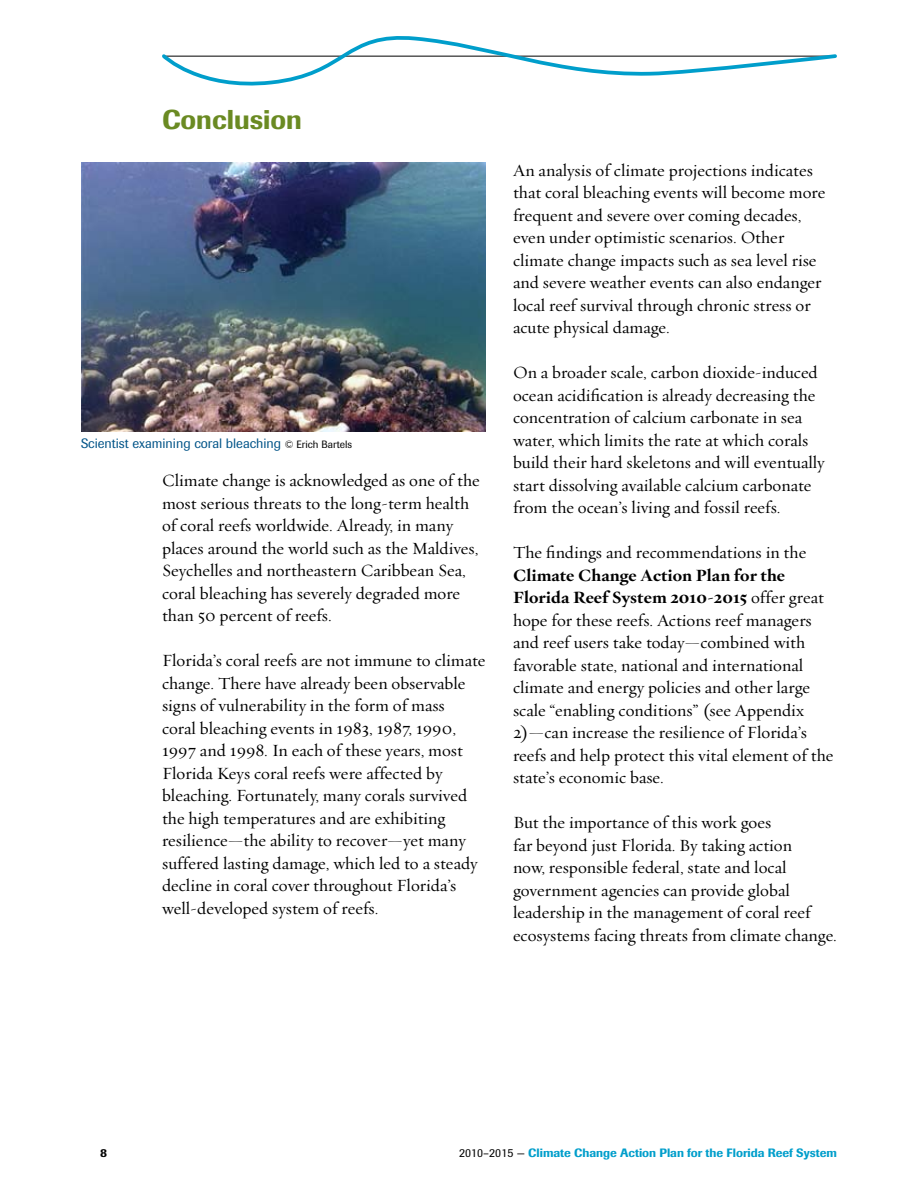
<style>
.page{position:relative;width:918px;height:1188px;background:#fff}
.page>*{position:absolute;margin:0;border:0;box-sizing:border-box;transform-origin:0 0}
.t1{font:500 27px "Imago";color:#6a8a22}
.t2{font:17.25px/22.5px "Oakleaf";color:#000}
.t3{font:13.5px "Imago";color:#005387}
.t4{font:500 12px "Imago";color:#009ecb}
.t5{font:500 12px "Imago";color:#000}
.s1{font-size:10.5px;color:#000}
.s2{font-weight:700}
.s3{font-weight:400;color:#000}
</style>
<div class="page">
<img style="left:81px;top:162px;width:405px;height:270px">
<svg style="left:162px;top:36px;width:675px;height:50px"></svg>
<h1 class="t1" style="left:162px;top:104px;width:142px">Conclusion</h1>
<p class="t3" style="left:81px;top:436px;width:273px">Scientist examining coral bleaching <span class="s1">© Erich Bartels</span></p>
<p class="t2" style="left:162px;top:469px;width:319px">Climate change is acknowledged as one of the most serious threats to the long-term health of coral reefs worldwide. Already, in many places around the world such as the Maldives, Seychelles and northeastern Caribbean Sea, coral bleaching has severely degraded more than 50 percent of reefs.</p>
<p class="t2" style="left:162px;top:649px;width:325px">Florida’s coral reefs are not immune to climate change. There have already been observable signs of vulnerability in the form of mass<br>coral bleaching events in 1983, 1987, 1990, 1997 and 1998. In each of these years, most Florida Keys coral reefs were affected by bleaching. Fortunately, many corals survived the high temperatures and are exhibiting resilience—the ability to recover—yet many suffered lasting damage, which led to a steady decline in coral cover throughout Florida’s well-developed system of reefs.</p>
<p class="t2" style="left:513px;top:158px;width:314px">An analysis of climate projections indicates that coral bleaching events will become more frequent and severe over coming decades, even under optimistic scenarios. Other climate change impacts such as sea level rise and severe weather events can also endanger local reef survival through chronic stress or acute physical damage.</p>
<p class="t2" style="left:513px;top:361px;width:313px">On a broader scale, carbon dioxide-induced ocean acidification is already decreasing the concentration of calcium carbonate in sea water, which limits the rate at which corals build their hard skeletons and will eventually start dissolving available calcium carbonate from the ocean’s living and fossil reefs.</p>
<p class="t2" style="left:513px;top:541px;width:295px">The findings and recommendations in the</p>
<p class="t2" style="left:513px;top:563px;width:322px"><span class="s2">Climate Change Action Plan for the Florida Reef System 2010-2015</span> offer great hope for these reefs. Actions reef managers and reef users take today—combined with favorable state, national and international climate and energy policies and other large scale “enabling conditions” (see Appendix 2)—can increase the resilience of Florida’s reefs and help protect this vital element of the state’s economic base.</p>
<p class="t2" style="left:513px;top:811px;width:325px">But the importance of this work goes<br>far beyond just Florida. By taking action<br>now, responsible federal, state and local government agencies can provide global leadership in the management of coral reef ecosystems facing threats from climate change.</p>
<p class="t5" style="left:100px;top:1145px;width:8px">8</p>
<p class="t4" style="left:459px;top:1145px;width:379px"><span class="s3">2010–2015 —</span> Climate Change Action Plan for the Florida Reef System</p>
</div>
